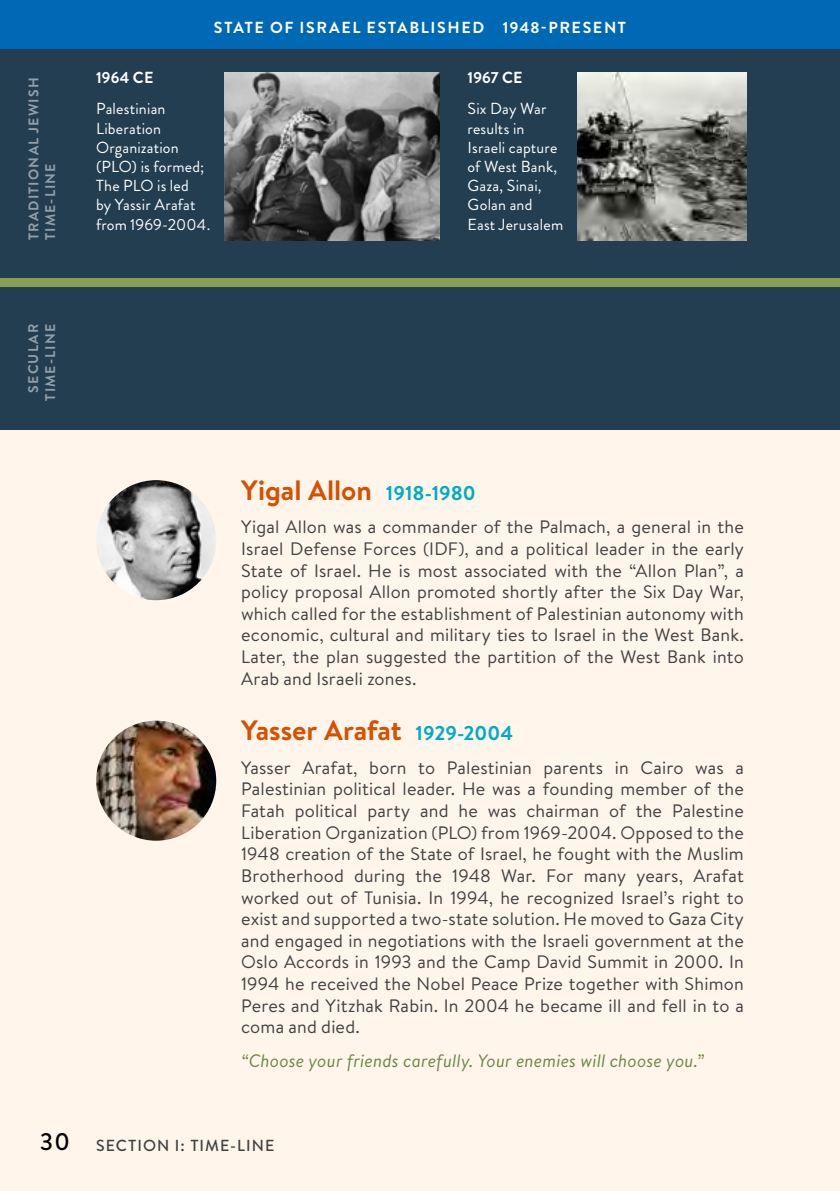
<style>
.page{position:relative;width:840px;height:1191px;background:#fff}
.page>*{position:absolute;margin:0;border:0;box-sizing:border-box;transform-origin:0 0}
.t1{font:700 28px "Brandon Text";letter-spacing:-.005em;color:#d65000}
.t2{font:18px/21.6px "Brandon Text";letter-spacing:.01em;color:#414042;text-align:justify}
.t3{font:italic 18px "Brandon Text";letter-spacing:.01em;color:#6d8648}
.t4{font:16px/19.2px "Brandon Grotesque";letter-spacing:.01em;color:#fff}
.t5{font:700 16px "Brandon Grotesque";letter-spacing:.1em;color:#fff}
.t6{font:500 16px "Brandon Text";letter-spacing:.065em;color:#414042}
.t7{font:700 14px/16.8px "Brandon Grotesque";letter-spacing:.08em;color:#919fa8;text-align:center}
.s1{font-size:20px;color:#00abc5}
.s2{font-size:24px;color:#000}
</style>
<div class="page">
<div style="left:0;top:0;width:839px;height:1191px;background:#fff5eb"></div>
<div style="left:0;top:0;width:839px;height:429px;background:#233e51"></div>
<div style="left:0;top:279px;width:839px;height:8px;background:#88a054"></div>
<img style="left:96px;top:480px;width:120px;height:120px;border-radius:60px">
<img style="left:96px;top:720px;width:120px;height:120px;border-radius:60px">
<div style="left:0;top:0;width:839px;height:48px;background:#0069b5"></div>
<img style="left:224px;top:72px;width:215px;height:168px">
<img style="left:577px;top:72px;width:169px;height:168px">
<p class="t7" style="left:25px;top:240px;width:164px;text-align:left;rotate:-90deg">TRADITIONAL JEWISH<br>TIME-LINE</p>
<p class="t7" style="left:25px;top:400px;width:78px;rotate:-90deg">SECULAR<br>TIME-LINE</p>
<p class="t5" style="left:214px;top:16px;width:413px">STATE OF ISRAEL ESTABLISHED 1948-PRESENT</p>
<p class="t5" style="left:96px;top:67px;width:59px">1964 CE</p>
<p class="t4" style="left:96px;top:100px;width:116px">Palestinian<br>Liberation<br>Organization (PLO) is formed;<br>The PLO is led<br>by Yassir Arafat from 1969-2004.</p>
<p class="t5" style="left:467px;top:67px;width:56px">1967 CE</p>
<p class="t4" style="left:467px;top:100px;width:97px">Six Day War results in<br>Israeli capture of West Bank,<br>Gaza, Sinai,<br>Golan and<br>East Jerusalem</p>
<h1 class="t1" style="left:241px;top:470px;width:236px">Yigal Allon <span class="s1">1918-1980</span></h1>
<p class="t2" style="left:241px;top:516px;width:504px">Yigal Allon was a commander of the Palmach, a general in the Israel Defense Forces (I DF), and a political leader in the early State of I srael. H e is most associated with the “Allon Plan”, a policy proposal Allon promoted shortly after the Six Day War, which called for the establishment of Palestinian autonomy with economic, cultural and military ties to Israel in the West Bank.<br>Later, the plan suggested the partition of the West Bank into Arab and Israeli zones.</p>
<h1 class="t1" style="left:241px;top:711px;width:273px">Yasser Arafat <span class="s1">1929-2004</span></h1>
<p class="t2" style="left:241px;top:756px;width:504px">Yasser Arafat, born to Palestinian parents in Cairo was a Palestinian political leader. He was a founding member of the Fatah political party and he was chairman of the Palestine Liberation Organization (PLO) from 1969-2004. Opposed to the 1948 creation of the State of I srael, he fought with the Muslim Brotherhood during the 1948 War. For many years, Arafat worked out of Tunisia. I n 1994, he recognized I srael’s right to exist and supported a two-state solution. H e moved to Gaza City and engaged in negotiations with the Israeli government at the Oslo Accords in 1993 and the Camp David Summit in 2000. I n 1994 he received the N obel Peace Prize together with Shimon Peres and Yitzhak Rabin. I n 2004 he became ill and fell in to a coma and died.</p>
<p class="t3" style="left:241px;top:1048px;width:464px">“Choose your friends carefully. Your enemies will choose you.”</p>
<p class="t6" style="left:40px;top:1134px;width:236px"><span class="s2">30</span> SECTION I: TIME-LINE</p>
</div>
